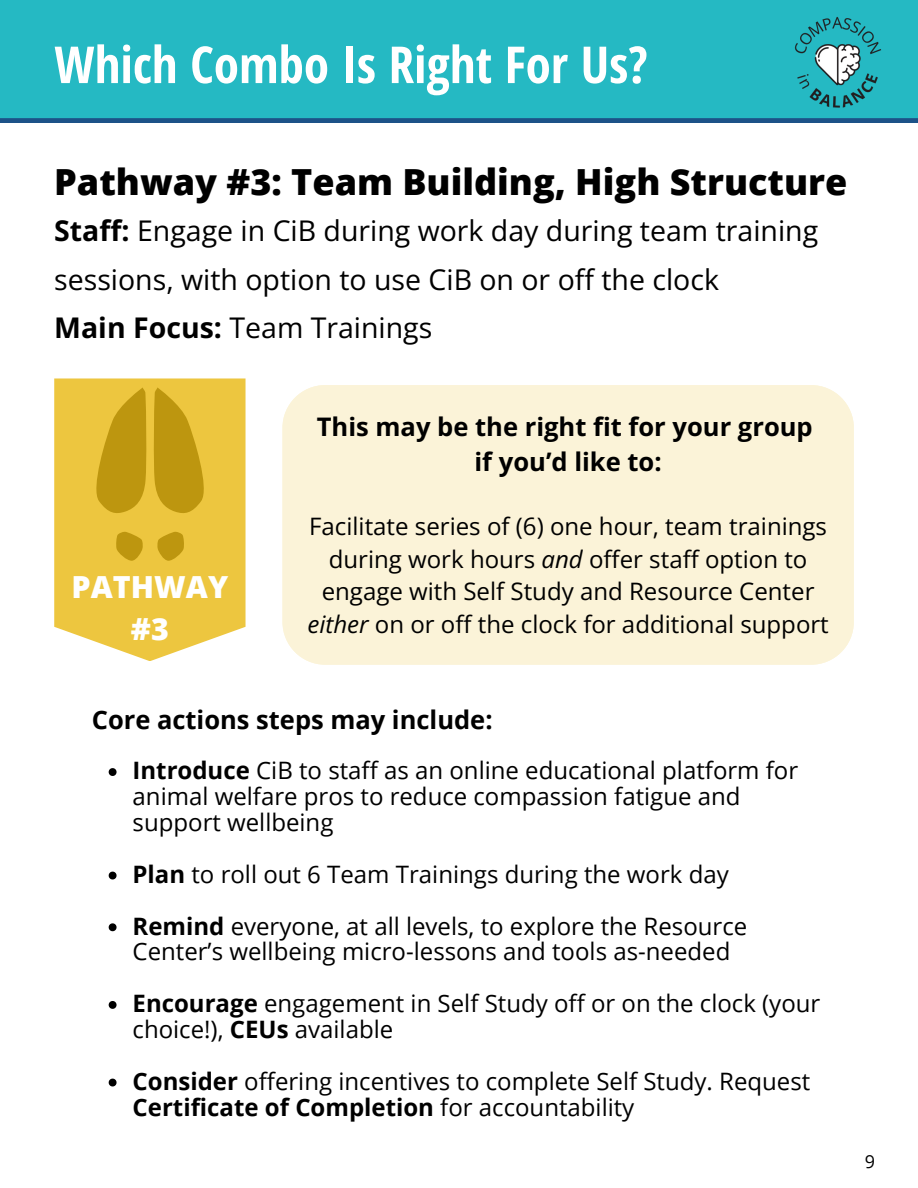
<style>
.page{position:relative;width:918px;height:1188px;background:#fff}
.page>*{position:absolute;margin:0;border:0;box-sizing:border-box;transform-origin:0 0}
.t1{font:700 51px "Open Sans Condensed";color:#fff}
.t2{font:700 50.1px "Open Sans Condensed";color:#fff}
.t3{font:800 36px "Open Sans";color:#000}
.t4{font:800 30.45px/42.3px "Open Sans";color:#fff;text-align:center}
.t5{font:28.5px/48.3px "Open Sans";color:#000}
.t6{font:700 25.5px/34.8px "Open Sans";color:#000;text-align:center}
.t7{font:24px/25.8px "Open Sans";color:#000}
.t8{font:18px "Open Sans";color:#000}
.s1{font-weight:700}
.s2{font-style:italic}
</style>
<div class="page">
<div style="left:282px;top:385px;width:572px;height:280px;background:#fbf3d8"></div>
<svg style="left:109px;top:768px;width:8px;height:8px"></svg>
<svg style="left:109px;top:872px;width:8px;height:7px"></svg>
<svg style="left:109px;top:923px;width:8px;height:8px"></svg>
<svg style="left:109px;top:1001px;width:8px;height:8px"></svg>
<svg style="left:109px;top:1079px;width:8px;height:7px"></svg>
<svg style="left:54px;top:378px;width:192px;height:283px;background:#eecb50"></svg>
<svg style="left:90px;top:387px;width:57px;height:128px;background:#cfa821"></svg>
<svg style="left:116px;top:532px;width:27px;height:29px"></svg>
<svg style="left:153px;top:387px;width:57px;height:128px;background:#cfa821"></svg>
<svg style="left:157px;top:532px;width:27px;height:29px"></svg>
<div style="left:0;top:0;width:918px;height:123px;background:#25b9c3"></div>
<img style="left:780px;top:6px;width:115px;height:116px">
<p class="t1" style="left:54px;top:29px;width:595px">Which Combo Is Right For Us?</p>
<h4 class="t2" style="left:54px;top:36px;width:442px">Choose Your Pathway!</h4>
<p class="t3" style="left:54px;top:157px;width:795px">Pathway #3: Team Building, High Structure</p>
<p class="t5" style="left:54px;top:206px;width:765px"><span class="s1">Staff:</span> Engage in CiB during work day during team training sessions, with option to use CiB on or off the clock<br><span class="s1">Main Focus:</span> Team Trainings</p>
<p class="t4" style="left:71px;top:565px;width:158px">PATHWAY #3</p>
<h1 class="t6" style="left:317px;top:409px;width:498px">This may be the right fit for your group if you’d like to:</h1>
<h1 class="t7" style="left:307px;top:509px;width:523px;line-height:32.7px;text-align:center">Facilitate series of (6) one hour, team trainings during work hours <span class="s2">and</span> offer staff option to engage with Self Study and Resource Center <span class="s2">either</span> on or off the clock for additional support</h1>
<p class="t6" style="left:92px;top:701px;width:402px">Core actions steps may include:</p>
<h3 class="t7" style="left:133px;top:757px;width:667px"><span class="s1">Introduce</span> CiB to staff as an online educational platform for animal welfare pros to reduce compassion fatigue and support wellbeing</h3>
<p class="t7" style="left:133px;top:861px;width:598px"><span class="s1">Plan</span> to roll out 6 Team Trainings during the work day</p>
<h2 class="t7" style="left:133px;top:912px;width:616px"><span class="s1">Remind</span> everyone, at all levels, to explore the Resource<br>Center’s wellbeing micro-lessons and tools as-needed</h2>
<h4 class="t7" style="left:133px;top:990px;width:689px"><span class="s1">Encourage</span> engagement in Self Study off or on the clock (your choice!), <span class="s1">CEUs</span> available</h4>
<p class="t7" style="left:133px;top:1068px;width:679px"><span class="s1">Consider</span> offering incentives to complete Self Study. Request<br><span class="s1">Certificate of Completion</span> for accountability</p>
<p class="t8" style="left:865px;top:1149px;width:12px">9</p>
</div>
